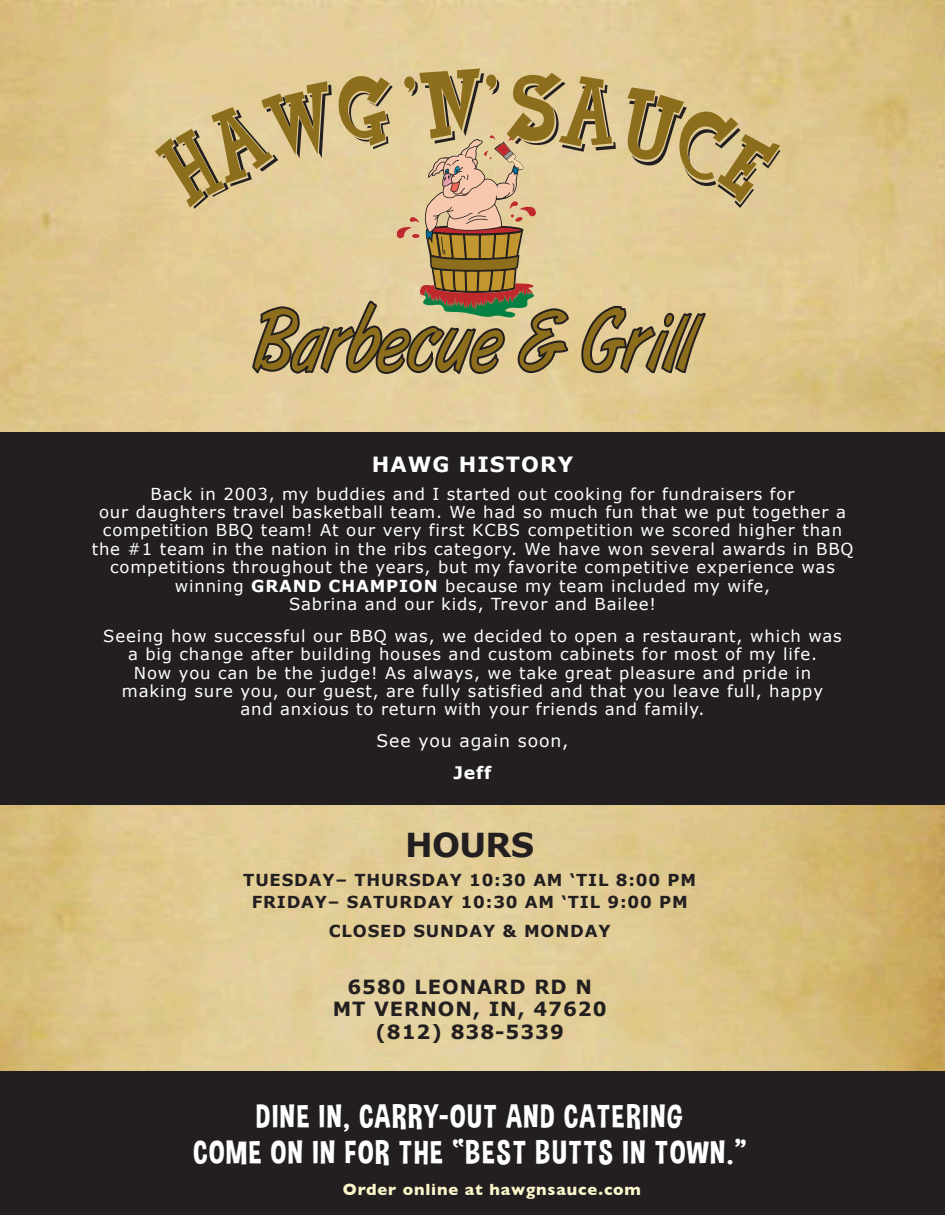
<style>
.page{position:relative;width:945px;height:1215px;background:#fff}
.page>*{position:absolute;margin:0;border:0;box-sizing:border-box;transform-origin:0 0}
.t1{font:33px "Dimbo";letter-spacing:.05em;color:#fff}
.t2{font:700 33px "Verdana";letter-spacing:-.02em;color:#231f20}
.t3{font:700 21px "Verdana";letter-spacing:.05em;color:#fff}
.t4{font:700 19.5px "Verdana";letter-spacing:.05em;color:#231f20}
.t5{font:17.25px "Verdana";letter-spacing:.05em;color:#fff}
.t6{font:700 17.25px "Verdana";color:#fff}
.t7{font:16.5px/18.3px "Verdana";letter-spacing:.05em;color:#fff;text-align:center}
.t8{font:700 16.5px "Verdana";letter-spacing:.05em;color:#231f20}
.t9{font:700 16.5px "Gill Sans";letter-spacing:.05em;color:#fef8cd}
.s1{font-weight:700}
</style>
<div class="page">
<img style="left:0;top:0;width:945px;height:1072px">
<div style="left:0;top:432px;width:945px;height:372px;background:#231f20"></div>
<div style="left:0;top:1072px;width:945px;height:143px;background:#231f20"></div>
<svg style="left:155px;top:68px;width:625px;height:307px;background:#c9b27e"></svg>
<p class="t3" style="left:372px;top:451px;width:203px">HAWG HISTORY</p>
<p class="t7" style="left:92px;top:485px;width:763px">Back in 2003, my buddies and I started out cooking for fundraisers for<br>our daughters travel basketball team. We had so much fun that we put together a competition BBQ team! At our very first KCBS competition we scored higher than the #1 team in the nation in the ribs category. We have won several awards in BBQ competitions throughout the years, but my favorite competitive experience was winning <span class="s1">GRAND CHAMPION</span> because my team included my wife,<br>Sabrina and our kids, Trevor and Bailee!</p>
<p class="t7" style="left:103px;top:627px;width:740px">Seeing how successful our BBQ was, we decided to open a restaurant, which was a big change after building houses and custom cabinets for most of my life.<br>Now you can be the judge! As always, we take great pleasure and pride in making sure you, our guest, are fully satisfied and that you leave full, happy<br>and anxious to return with your friends and family.</p>
<p class="t5" style="left:377px;top:730px;width:193px">See you again soon,</p>
<p class="t6" style="left:453px;top:762px;width:40px">Jeff</p>
<p class="t2" style="left:405px;top:824px;width:131px">HOURS</p>
<p class="t8" style="left:243px;top:869px;width:454px">TUESDAY– THURSDAY 10:30 AM ‘TIL 8:00 PM</p>
<p class="t8" style="left:252px;top:891px;width:437px">FRIDAY– SATURDAY 10:30 AM ‘TIL 9:00 PM</p>
<p class="t8" style="left:329px;top:920px;width:283px">CLOSED SUNDAY &amp; MONDAY</p>
<p class="t4" style="left:347px;top:974px;width:246px">6580 LEONARD RD N</p>
<p class="t4" style="left:333px;top:996px;width:275px">MT VERNON, IN, 47620</p>
<p class="t4" style="left:375px;top:1019px;width:190px">(812) 838-5339</p>
<p class="t1" style="left:256px;top:1096px;width:428px">DINE IN, CARRY-OUT AND CATERING</p>
<p class="t1" style="left:193px;top:1132px;width:555px">COME ON IN FOR THE “BEST BUTTS IN TOWN.”</p>
<p class="t9" style="left:343px;top:1176px;width:300px">Order online at hawgnsauce.com</p>
</div>
